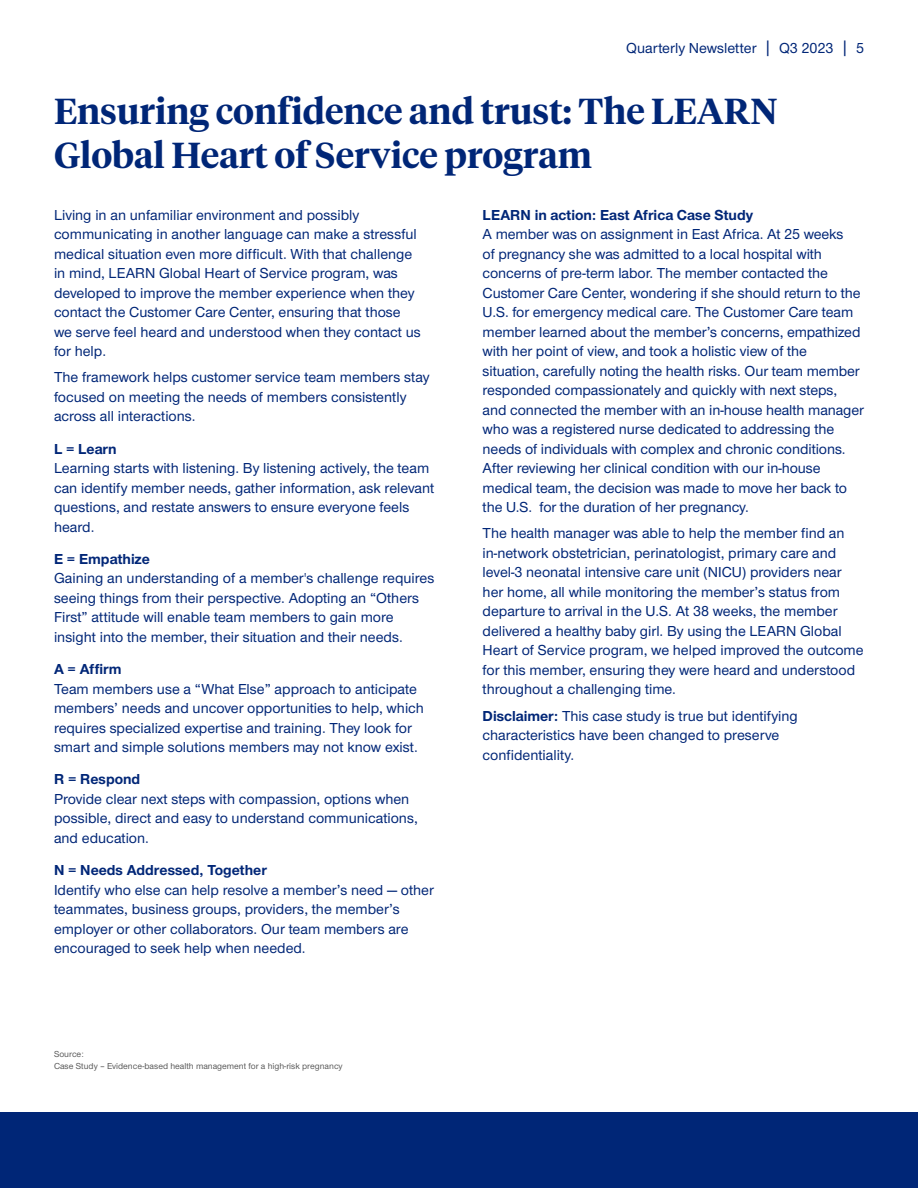
<style>
.page{position:relative;width:918px;height:1188px;background:#fff}
.page>*{position:absolute;margin:0;border:0;box-sizing:border-box;transform-origin:0 0}
.H3{font:600 36px/43.5px "UHC Serif Headline";color:#002677}
.Body{font:500 15px/19.5px "UHC Sans";color:#002677}
.Body-2{font:500 9px/12px "UHC Sans";color:#5a5a5a}
.s1{font-size:18.75px}
.s2{font-weight:700}
</style>
<div class="page">
<div style="left:0;top:1112px;width:918px;height:76px;background:#002677"></div>
<p class="Body" style="left:626px;top:38px;width:239px">Quarterly Newsletter <span class="s1">|</span> Q3 2023 <span class="s1">|</span> 5</p>
<p class="H3" style="left:54px;top:88px;width:725px">Ensuring confidence and trust: The LEARN<br>Global Heart of Service program</p>
<p class="Body" style="left:54px;top:204px;width:368px">Living in an unfamiliar environment and possibly communicating in another language can make a stressful medical situation even more difficult. With that challenge in mind, LEARN Global Heart of Service program, was developed to improve the member experience when they contact the Customer Care Center, ensuring that those we serve feel heard and understood when they contact us for help.</p>
<p class="Body" style="left:54px;top:367px;width:377px">The framework helps customer service team members stay focused on meeting the needs of members consistently across all interactions.</p>
<p class="Body" style="left:54px;top:438px;width:382px"><span class="s2">L = Learn<br></span>Learning starts with listening. By listening actively, the team can identify member needs, gather information, ask relevant questions, and restate answers to ensure everyone feels heard.</p>
<p class="Body" style="left:54px;top:549px;width:382px"><span class="s2">E = Empathize<br></span>Gaining an understanding of a member's challenge requires seeing things from their perspective. Adopting an “Others First” attitude will enable team members to gain more insight into the member, their situation and their needs.</p>
<p class="Body" style="left:54px;top:659px;width:371px"><span class="s2">A = Affirm<br></span>Team members use a “What Else” approach to anticipate members’ needs and uncover opportunities to help, which requires specialized expertise and training. They look for smart and simple solutions members may not know exist.</p>
<p class="Body" style="left:54px;top:769px;width:365px"><span class="s2">R = Respond<br></span>Provide clear next steps with compassion, options when possible, direct and easy to understand communications, and education.</p>
<p class="Body" style="left:54px;top:860px;width:381px"><span class="s2">N = Needs Addressed, Together<br></span>Identify who else can help resolve a member’s need — other teammates, business groups, providers, the member’s employer or other collaborators. Our team members are encouraged to seek help when needed.</p>
<p class="Body" style="left:483px;top:204px;width:383px"><span class="s2">LEARN in action: East Africa Case Study<br></span>A member was on assignment in East Africa. At 25 weeks<br>of pregnancy she was admitted to a local hospital with concerns of pre-term labor. The member contacted the Customer Care Center, wondering if she should return to the U.S. for emergency medical care. The Customer Care team member learned about the member’s concerns, empathized with her point of view, and took a holistic view of the situation, carefully noting the health risks. Our team member responded compassionately and quickly with next steps, and connected the member with an in-house health manager who was a registered nurse dedicated to addressing the needs of individuals with complex and chronic conditions.<br>After reviewing her clinical condition with our in-house medical team, the decision was made to move her back to the U.S. for the duration of her pregnancy.</p>
<p class="Body" style="left:483px;top:523px;width:383px">The health manager was able to help the member find an in-network obstetrician, perinatologist, primary care and level-3 neonatal intensive care unit (NICU) providers near her home, all while monitoring the member’s status from departure to arrival in the U.S. At 38 weeks, the member delivered a healthy baby girl. By using the LEARN Global Heart of Service program, we helped improved the outcome for this member, ensuring they were heard and understood throughout a challenging time.</p>
<p class="Body" style="left:483px;top:705px;width:317px"><span class="s2">Disclaimer:</span> This case study is true but identifying characteristics have been changed to preserve confidentiality.</p>
<p class="Body-2" style="left:54px;top:1047px;width:290px">Source:<br>Case Study – Evidence-based health management for a high-risk pregnancy</p>
</div>
